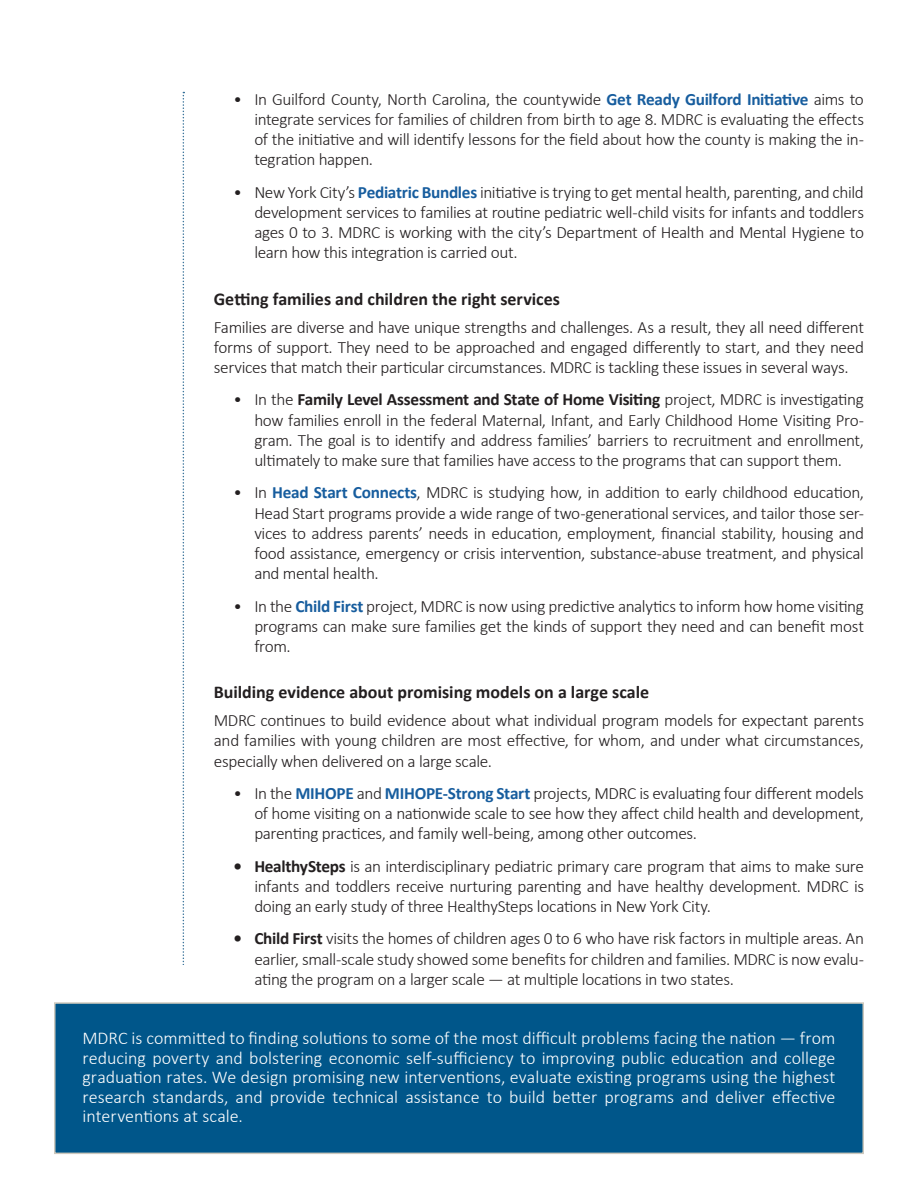
<style>
.page{position:relative;width:918px;height:1188px;background:#fff}
.page>*{position:absolute;margin:0;border:0;box-sizing:border-box;transform-origin:0 0}
.IssueFocus-Paragraph{font:300 18px/19.5px "Calibri";color:#fff;text-align:justify}
.IssueFocus-Heading_B{font:700 18px "Calibri";color:#231f20}
.IssueFocus-Paragraph-2{font:300 17.25px/20.2px "Calibri";letter-spacing:-.025em;color:#231f20;text-align:justify}
.s1{font-weight:700;color:#175d9e}
.s2{font-weight:700}
</style>
<div class="page">
<svg style="left:183px;top:92px;width:1px;height:873px"></svg>
<div style="left:55px;top:1003px;width:808px;height:150px;background:#00568a"></div>
<div style="left:54px;top:1002px;width:810px;height:152px;border:2px solid #ccc8bd"></div>
<p class="IssueFocus-Paragraph-2" style="left:254px;top:89px;width:611px;text-indent:-21px">• In Guilford County, North Carolina, the countywide <span class="s1">Get Ready Guilford Initiative</span> aims to integrate services for families of children from birth to age 8. MDRC is evaluating the effects of the initiative and will identify lessons for the field about how the county is making the in&shy;tegration happen.</p>
<p class="IssueFocus-Paragraph-2" style="left:254px;top:182px;width:611px;text-indent:-21px">• New York City’s <span class="s1">Pediatric Bundles</span> initiative is trying to get mental health, parenting, and child development services to families at routine pediatric well-child visits for infants and toddlers ages 0 to 3. MDRC is working with the city’s Department of Health and Mental Hygiene to learn how this integration is carried out.</p>
<p class="IssueFocus-Heading_B" style="left:214px;top:287px;width:348px">Getting families and children the right services</p>
<p class="IssueFocus-Paragraph-2" style="left:214px;top:317px;width:652px">Families are diverse and have unique strengths and challenges. As a result, they all need different forms of support. They need to be approached and engaged differently to start, and they need services that match their particular circumstances. MDRC is tackling these issues in several ways.</p>
<p class="IssueFocus-Paragraph-2" style="left:254px;top:389px;width:611px;text-indent:-21px">• In the <span class="s2">Family Level Assessment and State of Home Visiting</span> project, MDRC is investigating how families enroll in the federal Maternal, Infant, and Early Childhood Home Visiting Pro&shy;gram. The goal is to identify and address families’ barriers to recruitment and enrollment, ultimately to make sure that families have access to the programs that can support them.</p>
<p class="IssueFocus-Paragraph-2" style="left:254px;top:482px;width:611px;text-indent:-21px">• In <span class="s1">Head Start Connects</span>, MDRC is studying how, in addition to early childhood education, Head Start programs provide a wide range of two-generational services, and tailor those ser&shy;vices to address parents’ needs in education, employment, financial stability, housing and food assistance, emergency or crisis intervention, substance-abuse treatment, and physical and mental health.</p>
<p class="IssueFocus-Paragraph-2" style="left:254px;top:596px;width:611px;text-indent:-21px">• In the <span class="s1">Child First</span> project, MDRC is now using predictive analytics to inform how home visiting programs can make sure families get the kinds of support they need and can benefit most from.</p>
<p class="IssueFocus-Heading_B" style="left:214px;top:681px;width:437px">Building evidence about promising models on a large scale</p>
<p class="IssueFocus-Paragraph-2" style="left:214px;top:710px;width:652px">MDRC continues to build evidence about what individual program models for expectant parents and families with young children are most effective, for whom, and under what circumstances, especially when delivered on a large scale.</p>
<p class="IssueFocus-Paragraph-2" style="left:254px;top:783px;width:611px;text-indent:-21px">• In the <span class="s1">MIHOPE</span> and <span class="s1">MIHOPE-Strong Start</span> projects, MDRC is evaluating four different models of home visiting on a nationwide scale to see how they affect child health and development, parenting practices, and family well-being, among other outcomes.</p>
<p class="IssueFocus-Paragraph-2" style="left:254px;top:856px;width:611px;text-indent:-21px"><span class="s2">• HealthySteps</span> is an interdisciplinary pediatric primary care program that aims to make sure infants and toddlers receive nurturing parenting and have healthy development. MDRC is doing an early study of three HealthySteps locations in New York City.</p>
<p class="IssueFocus-Paragraph-2" style="left:254px;top:928px;width:611px;text-indent:-21px"><span class="s2">• Child First</span> visits the homes of children ages 0 to 6 who have risk factors in multiple areas. An earlier, small-scale study showed some benefits for children and families. MDRC is now evalu&shy;ating the program on a larger scale — at multiple locations in two states.</p>
<p class="IssueFocus-Paragraph" style="left:82px;top:1028px;width:755px">MDRC is committed to finding solutions to some of the most difficult problems facing the nation — from reducing poverty and bolstering economic self-sufficiency to improving public education and college graduation rates. We design promising new interventions, evaluate existing programs using the highest research standards, and provide technical assistance to build better programs and deliver effective interventions at scale.</p>
</div>
